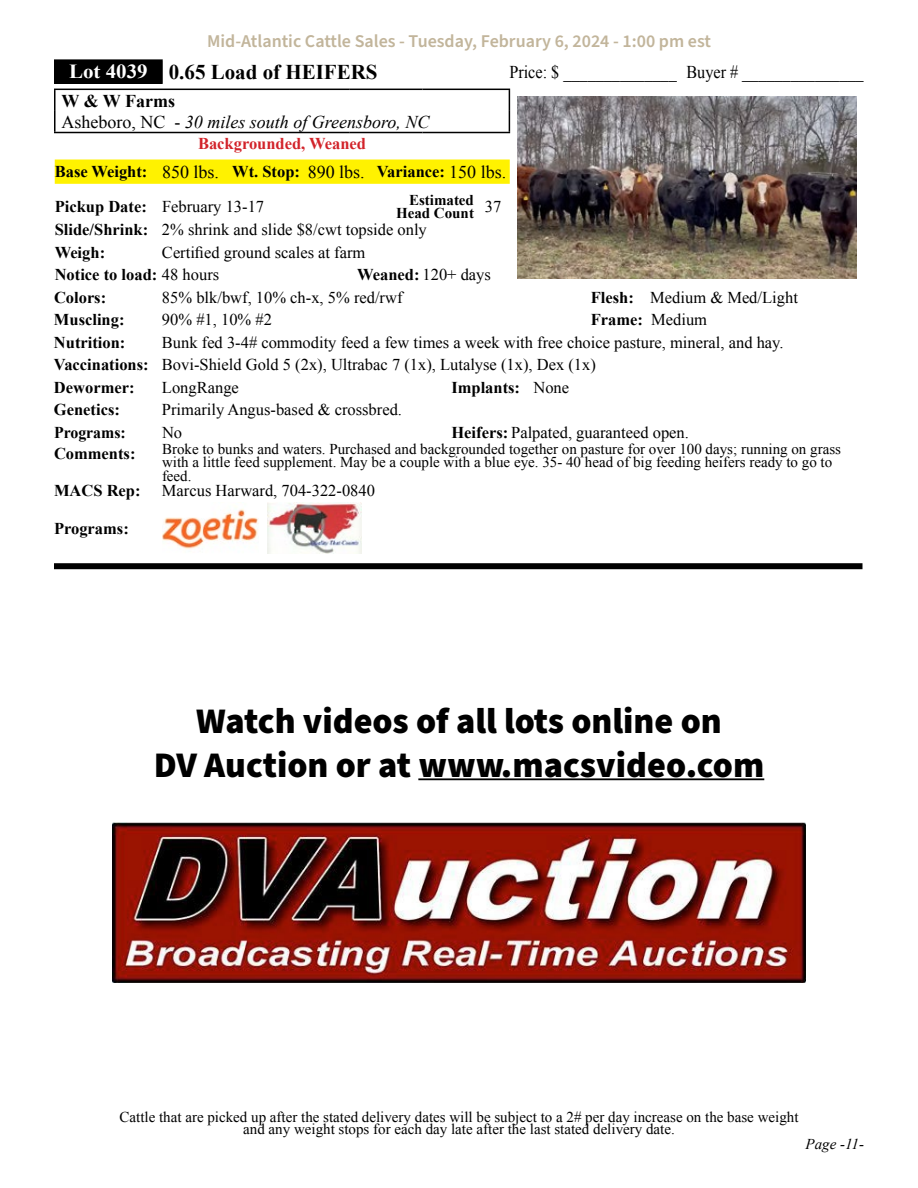
<style>
.page{position:relative;width:918px;height:1188px;background:#fff}
.page>*{position:absolute;margin:0;border:0;box-sizing:border-box;transform-origin:0 0}
.t1{font:900 36px/43.2px "Source Sans Pro";color:#000;text-align:center}
.t2{font:700 21px "Times New Roman";color:#000}
.t3{font:600 18px "Source Sans Pro";color:#c2b59b}
.t4{font:italic 18px/21px "Times New Roman";color:#000}
.t5{font:18px "Times New Roman";color:#000;scale:.9 1}
.t6{font:16.5px/22.4px "Times New Roman";color:#000}
.t7{font:700 16.5px/28px "Times New Roman";color:#000;text-align:center}
.t8{font:700 16.5px "Times New Roman";color:#000;scale:.96 1}
.t9{font:15px/13.5px "Times New Roman";color:#000;text-align:center}
.t10{font:700 15px/13.5px "Times New Roman";color:#000}
.t11{font:italic 15px "Times New Roman";color:#000}
.s1{font-size:19.95px;color:#fff}
.s2{font-weight:700;font-style:normal}
.s3{font-style:normal}
.s4{color:#d2232a}
.s5{font-weight:400;font-size:18px}
.s6{font-weight:700}
.s7{font-weight:400}
</style>
<div class="page">
<div style="left:55px;top:60px;width:107px;height:24px;background:#000"></div>
<hr style="left:54px;top:59px;width:109px;height:2px;background:#000">
<hr style="left:54px;top:61px;width:2px;height:23px;background:#000">
<hr style="left:161px;top:61px;width:2px;height:23px;background:#000">
<hr style="left:54px;top:89px;width:108px;height:1px;background:#000">
<hr style="left:54px;top:90px;width:2px;height:21px;background:#000">
<hr style="left:162px;top:89px;width:187px;height:1px;background:#000">
<svg style="left:349px;top:89px;width:29px;height:1px"></svg>
<hr style="left:378px;top:89px;width:45px;height:1px;background:#000">
<hr style="left:423px;top:89px;width:54px;height:1px;background:#000">
<hr style="left:477px;top:89px;width:33px;height:1px;background:#000">
<svg style="left:509px;top:90px;width:1px;height:42px"></svg>
<hr style="left:54px;top:111px;width:2px;height:21px;background:#000">
<hr style="left:54px;top:132px;width:108px;height:1px;background:#000">
<hr style="left:162px;top:132px;width:187px;height:1px;background:#000">
<svg style="left:349px;top:132px;width:29px;height:1px"></svg>
<hr style="left:378px;top:132px;width:45px;height:1px;background:#000">
<hr style="left:423px;top:132px;width:54px;height:1px;background:#000">
<hr style="left:477px;top:132px;width:33px;height:1px;background:#000">
<img style="left:517px;top:97px;width:340px;height:181px">
<div style="left:55px;top:160px;width:455px;height:24px;background:#fff200"></div>
<img style="left:162px;top:509px;width:96px;height:40px">
<img style="left:267px;top:503px;width:94px;height:51px">
<div style="left:54px;top:563px;width:808px;height:6px;background:#000"></div>
<img style="left:112px;top:823px;width:694px;height:160px">
<hr style="left:418px;top:778px;width:346px;height:2px;background:#000">
<p class="t3" style="left:207px;top:29px;width:505px">Mid-Atlantic Cattle Sales - Tuesday, February 6, 2024 - 1:00 pm est</p>
<p class="t2" style="left:69px;top:58px;width:310px"><span class="s1">Lot 4039</span> 0.65 Load of HEIFERS</p>
<p class="t5" style="left:509px;top:60px;width:395px">Price: $ ______________ Buyer # _______________</p>
<p class="t4" style="left:62px;top:90px;width:370px"><span class="s2">W &amp; W Farms<br></span><span class="s3">Asheboro, NC -</span> 30 miles south of Greensboro, NC</p>
<p class="t7" style="left:55px;top:129px;width:453px"><span class="s4">Backgrounded, Weaned<br></span>Base Weight: <span class="s5">850 lbs.</span> Wt. Stop: <span class="s5">890 lbs.</span> Variance: <span class="s5">150 lbs.</span></p>
<p class="t6" style="left:55px;top:195px;width:211px"><span class="s6">Pickup Date:</span> February 13-17</p>
<p class="t10" style="left:396px;top:192px;width:107px;text-indent:13px">Estimated<br>Head Count <sup>37</sup></p>
<p class="t6" style="left:55px;top:218px;width:374px"><span class="s6">Slide/Shrink:</span> 2% shrink and slide $8/cwt topside only<br><span class="s6">Weigh:</span></p>
<p class="t6" style="left:55px;top:241px;width:312px;text-indent:107px">Certified ground scales at farm<br><span class="s6">Notice to load:</span> 48 hours</p>
<p class="t6" style="left:357px;top:263px;width:135px"><span class="s6">Weaned:</span> 120+ days</p>
<p class="t7" style="left:54px;top:283px;width:54px">Colors:</p>
<p class="t6" style="left:162px;top:286px;width:242px">85% blk/bwf, 10% ch-x, 5% red/rwf</p>
<p class="t6" style="left:591px;top:286px;width:209px"><span class="s6">Flesh:</span> Medium &amp; Med/Light</p>
<p class="t7" style="left:54px;top:305px;width:72px">Muscling:</p>
<p class="t6" style="left:162px;top:308px;width:111px">90% #1, 10% #2</p>
<p class="t7" style="left:591px;top:305px;width:118px">Frame: <span class="s7">Medium</span></p>
<p class="t7" style="left:54px;top:328px;width:73px">Nutrition:</p>
<p class="t6" style="left:54px;top:331px;width:731px;text-indent:108px">Bunk fed 3-4# commodity feed a few times a week with free choice pasture, mineral, and hay.<br><span class="s6">Vaccinations:</span> Bovi-Shield Gold 5 (2x), Ultrabac 7 (1x), Lutalyse (1x), Dex (1x)<br><span class="s6">Dewormer:</span></p>
<p class="t6" style="left:162px;top:376px;width:78px">LongRange</p>
<p class="t7" style="left:451px;top:373px;width:119px">Implants: <span class="s7">None</span></p>
<p class="t7" style="left:54px;top:395px;width:67px">Genetics:</p>
<p class="t6" style="left:162px;top:398px;width:242px">Primarily Angus-based &amp; crossbred.</p>
<p class="t8" style="left:54px;top:421px;width:76px">Programs:</p>
<p class="t6" style="left:162px;top:421px;width:22px">No</p>
<p class="t6" style="left:451px;top:421px;width:239px"><span class="s6">Heifers:</span> Palpated, guaranteed open.</p>
<p class="t7" style="left:54px;top:439px;width:83px">Comments:</p>
<p class="t9" style="left:162px;top:442px;width:681px;text-align:left">Broke to bunks and waters. Purchased and backgrounded together on pasture for over 100 days; running on grass with a little feed supplement. May be a couple with a blue eye. 35- 40 head of big feeding heifers ready to go to feed.</p>
<p class="t7" style="left:54px;top:476px;width:88px">MACS Rep:</p>
<p class="t6" style="left:162px;top:479px;width:215px">Marcus Harward, 704-322-0840</p>
<p class="t7" style="left:54px;top:514px;width:76px">Programs:</p>
<h1 class="t1" style="left:154px;top:701px;width:612px">Watch videos of all lots online on<br>DV Auction or at www.macsvideo.com</h1>
<p class="t9" style="left:120px;top:1111px;width:681px;line-height:12px">Cattle that are picked up after the stated delivery dates will be subject to a 2# per day increase on the base weight and any weight stops for each day late after the last stated delivery date.</p>
<p class="t11" style="left:806px;top:1133px;width:60px">Page -11-</p>
</div>
